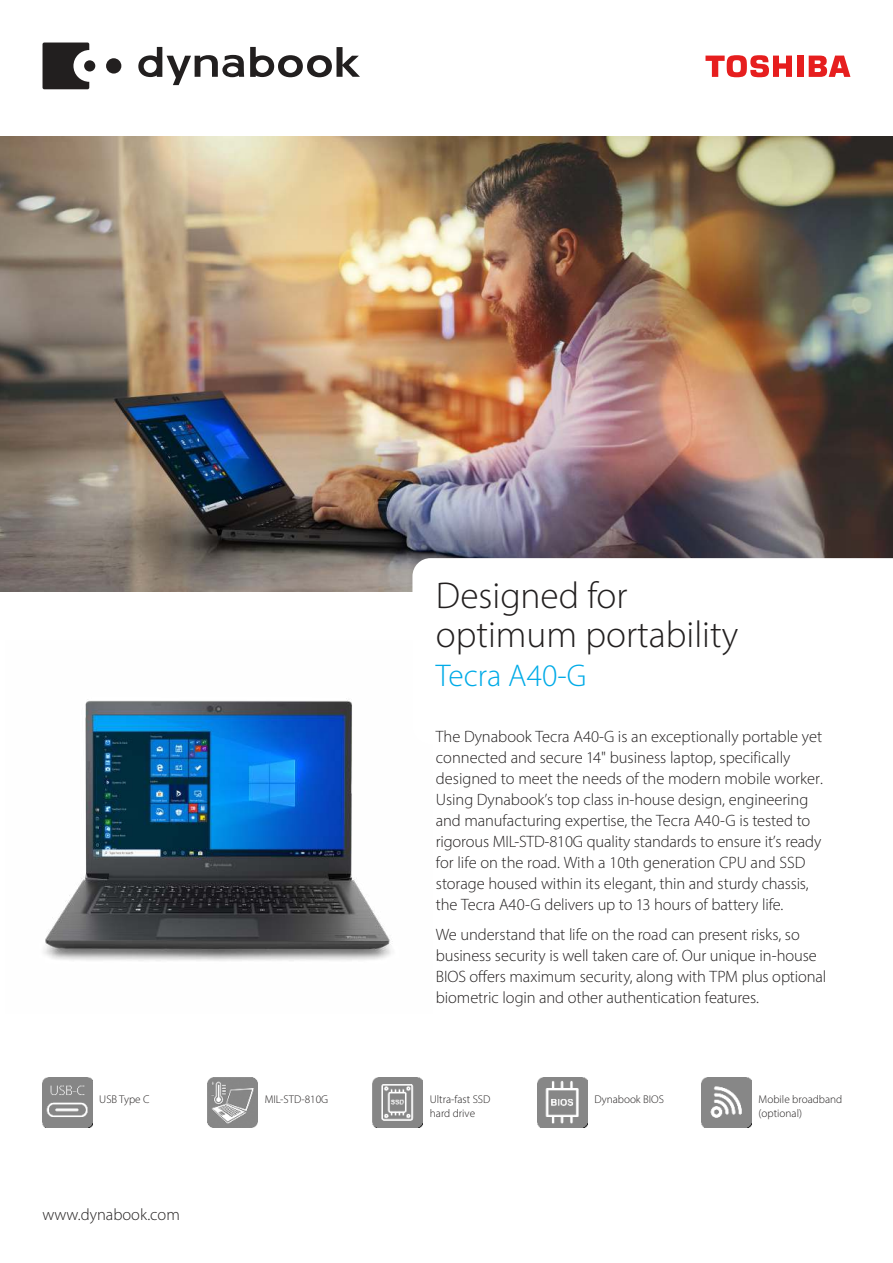
<style>
.page{position:relative;width:893px;height:1263px;background:#fff}
.page>*{position:absolute;margin:0;border:0;box-sizing:border-box;transform-origin:0 0}
.t1{font:300 37.5px/39px "Myriad Pro";color:#221f1f}
.t2{font:300 31.5px "Myriad Pro";color:#01abe7}
.t3{font:300 16.5px/21px "Myriad Pro";letter-spacing:-.005em;color:#221f1f}
.t4{font:300 11.25px/13.5px "Myriad Pro";color:#221f1f}
</style>
<div class="page">
<svg style="left:43px;top:43px;width:46px;height:46px"></svg>
<div style="left:84px;top:60px;width:11px;height:12px;background:#221f1f;border-radius:50%"></div>
<div style="left:106px;top:58px;width:15px;height:16px;background:#221f1f;border-radius:50%"></div>
<svg style="left:250px;top:47px;width:110px;height:30px"></svg>
<svg style="left:138px;top:47px;width:106px;height:38px"></svg>
<div style="left:797px;top:56px;width:6px;height:21px;background:#e61e1e"></div>
<svg style="left:809px;top:56px;width:41px;height:21px"></svg>
<svg style="left:705px;top:55px;width:87px;height:23px"></svg>
<img style="left:44px;top:699px;width:349px;height:262px">
<img style="left:537px;top:1077px;width:50px;height:50px">
<img style="left:372px;top:1077px;width:50px;height:50px">
<img style="left:43px;top:1077px;width:49px;height:50px">
<img style="left:207px;top:1077px;width:50px;height:50px">
<img style="left:702px;top:1077px;width:50px;height:50px">
<img style="left:0;top:136px;width:893px;height:455px">
<svg style="left:412px;top:558px;width:481px;height:34px"></svg>
<h1 class="t1" style="left:436px;top:579px;width:304px">Designed for optimum portability</h1>
<h2 class="t2" style="left:436px;top:663px;width:152px">Tecra A40-G</h2>
<p class="t3" style="left:436px;top:727px;width:388px">The Dynabook Tecra A40-G is an exceptionally portable yet connected and secure 14" business laptop, specifically designed to meet the needs of the modern mobile worker.<br>Using Dynabook’s top class in-house design, engineering and manufacturing expertise, the Tecra A40-G is tested to rigorous MIL-STD-810G quality standards to ensure it’s ready for life on the road. With a 10th generation CPU and SSD storage housed within its elegant, thin and sturdy chassis, the Tecra A40-G delivers up to 13 hours of battery life.</p>
<p class="t3" style="left:436px;top:925px;width:392px">We understand that life on the road can present risks, so business security is well taken care of. Our unique in-house BIOS offers maximum security, along with TPM plus optional biometric login and other authentication features.</p>
<p class="t4" style="left:430px;top:1094px;width:62px">Ultra-fast SSD</p>
<p class="t4" style="left:594px;top:1093px;width:71px">Dynabook BIOS</p>
<p class="t4" style="left:430px;top:1107px;width:47px">hard drive</p>
<p class="t4" style="left:99px;top:1094px;width:52px">USB Type C</p>
<p class="t4" style="left:265px;top:1094px;width:65px">MIL-STD-810G</p>
<p class="t4" style="left:759px;top:1094px;width:85px">Mobile broadband (optional)</p>
<p class="t3" style="left:43px;top:1206px;width:139px">www.dynabook.com</p>
</div>
